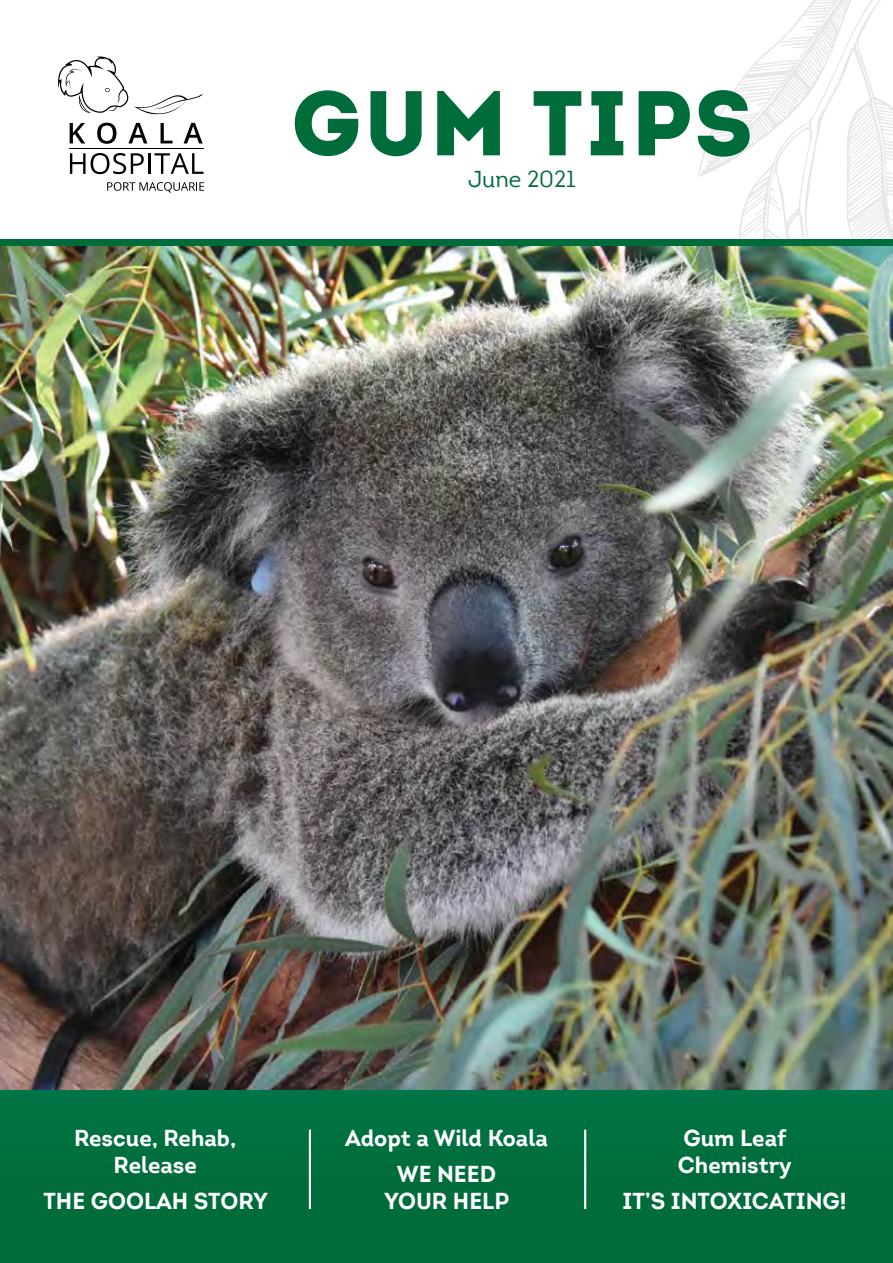
<style>
.page{position:relative;width:893px;height:1263px;background:#fff}
.page>*{position:absolute;margin:0;border:0;box-sizing:border-box;transform-origin:0 0}
.t1{font:91.65px "Intro";color:#006c3a}
.t2{font:700 22.5px/27px "Intro";color:#fff;text-align:center}
.t3{font:22.5px "Intro";color:#006c3a}
</style>
<div class="page">
<svg style="left:97px;top:123px;width:20px;height:21px"></svg>
<svg style="left:70px;top:123px;width:15px;height:20px"></svg>
<svg style="left:128px;top:123px;width:19px;height:20px"></svg>
<svg style="left:184px;top:123px;width:19px;height:20px"></svg>
<svg style="left:161px;top:123px;width:11px;height:20px"></svg>
<svg style="left:70px;top:153px;width:74px;height:21px"></svg>
<hr style="left:149px;top:153px;width:2px;height:21px;background:#000">
<svg style="left:154px;top:153px;width:50px;height:21px"></svg>
<hr style="left:70px;top:148px;width:134px;height:1px;background:#000">
<svg style="left:107px;top:182px;width:97px;height:11px"></svg>
<svg style="left:58px;top:56px;width:144px;height:58px"></svg>
<svg style="left:697px;top:0;width:196px;height:239px"></svg>
<img style="left:0;top:246px;width:893px;height:845px">
<div style="left:0;top:239px;width:893px;height:7px;background:#006c3a"></div>
<div style="left:0;top:1091px;width:893px;height:172px;background:#006c3b"></div>
<hr style="left:309px;top:1129px;width:2px;height:80px;background:#fff">
<hr style="left:584px;top:1129px;width:2px;height:80px;background:#fff">
<h1 class="t1" style="left:291px;top:68px;width:464px">GUM TIPS</h1>
<p class="t3" style="left:468px;top:166px;width:110px">June 2021</p>
<p class="t2" style="left:74px;top:1125px;width:164px">Rescue, Rehab,<br>Release</p>
<p class="t2" style="left:44px;top:1187px;width:226px">THE GOOLAH STORY</p>
<p class="t2" style="left:345px;top:1121px;width:204px;line-height:35.5px">Adopt a Wild Koala<br>WE NEED</p>
<p class="t2" style="left:384px;top:1187px;width:126px">YOUR HELP</p>
<p class="t2" style="left:678px;top:1125px;width:116px;text-align:left">Gum Leaf<br>Chemistry</p>
<p class="t2" style="left:622px;top:1187px;width:226px">IT’S INTOXICATING!</p>
</div>
